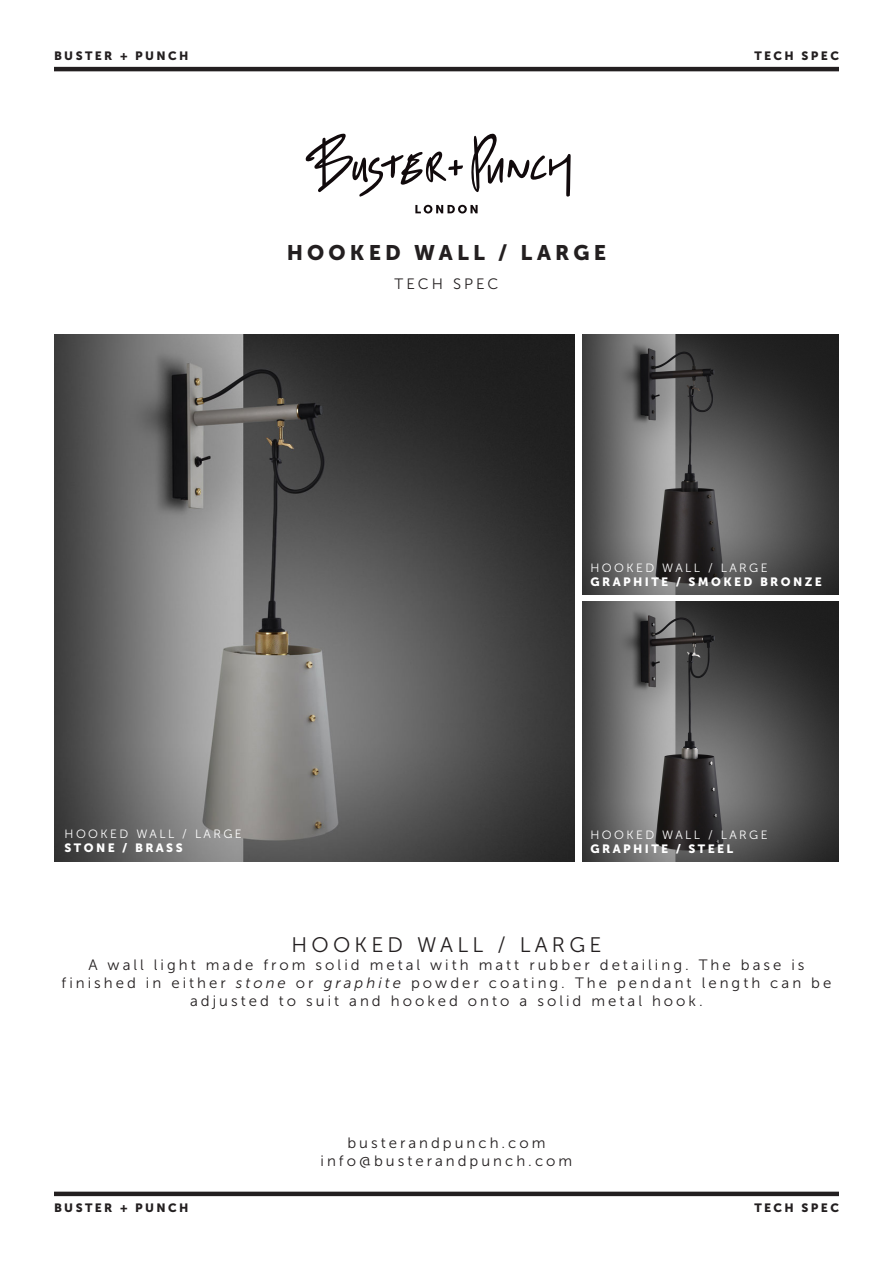
<style>
.page{position:relative;width:893px;height:1263px;background:#fff}
.page>*{position:absolute;margin:0;border:0;box-sizing:border-box;transform-origin:0 0}
.t1{font:21px "Museo Sans 900";letter-spacing:.2em;color:#231f20}
.t2{font:21px "Museo Sans 300";letter-spacing:.2em;color:#231f20}
.t3{font:15px/18px "Museo Sans 300";letter-spacing:.2em;color:#231f20;text-align:center}
.t4{font:12px/14.4px "Museo Sans 300";letter-spacing:.2em;color:#fff}
.t5{font:12px "Museo Sans 900";letter-spacing:.2em;color:#231f20}
.t6{font:12px/14.4px "Museo Sans 900";letter-spacing:.2em;color:#fff}
.s1{font-family:"Museo Sans 900"}
.s2{font-family:"Museo Sans 300"}
.s3{font-style:italic}
</style>
<div class="page">
<hr style="left:54px;top:67px;width:785px;height:4px;background:#231f20">
<div style="left:54px;top:1191px;width:785px;height:5px;background:#231f20"></div>
<img style="left:582px;top:602px;width:257px;height:260px">
<img style="left:582px;top:334px;width:257px;height:260px">
<svg style="left:415px;top:205px;width:63px;height:8px"></svg>
<svg style="left:306px;top:134px;width:157px;height:63px"></svg>
<svg style="left:471px;top:134px;width:100px;height:63px"></svg>
<img style="left:54px;top:334px;width:521px;height:528px">
<p class="t5" style="left:54px;top:49px;width:136px">BUSTER + PUNCH</p>
<p class="t5" style="left:754px;top:49px;width:86px">TECH SPEC</p>
<p class="t1" style="left:287px;top:241px;width:321px">HOOKED WALL / LARGE</p>
<p class="t3" style="left:394px;top:275px;width:105px">TECH SPEC</p>
<p class="t4" style="left:65px;top:826px;width:179px">HOOKED WALL / LARGE<br><span class="s1">STONE / BRASS</span></p>
<p class="t6" style="left:590px;top:560px;width:233px"><span class="s2">HOOKED WALL / LARGE<br></span>GRAPHITE / SMOKED BRONZE</p>
<p class="t4" style="left:590px;top:827px;width:179px">HOOKED WALL / LARGE<br><span class="s1">GRAPHITE / STEEL</span></p>
<p class="t2" style="left:292px;top:933px;width:311px">HOOKED WALL / LARGE</p>
<p class="t3" style="left:62px;top:956px;width:771px">A wall light made from solid metal with matt rubber detailing. The base is finished in either <span class="s3">stone</span> or <span class="s3">graphite</span> powder coating. The pendant length can be adjusted to suit and hooked onto a solid metal hook.</p>
<p class="t3" style="left:347px;top:1134px;width:200px">busterandpunch.com</p>
<p class="t3" style="left:321px;top:1152px;width:253px">info@busterandpunch.com</p>
<p class="t5" style="left:54px;top:1201px;width:136px">BUSTER + PUNCH</p>
<p class="t5" style="left:754px;top:1201px;width:86px">TECH SPEC</p>
</div>
